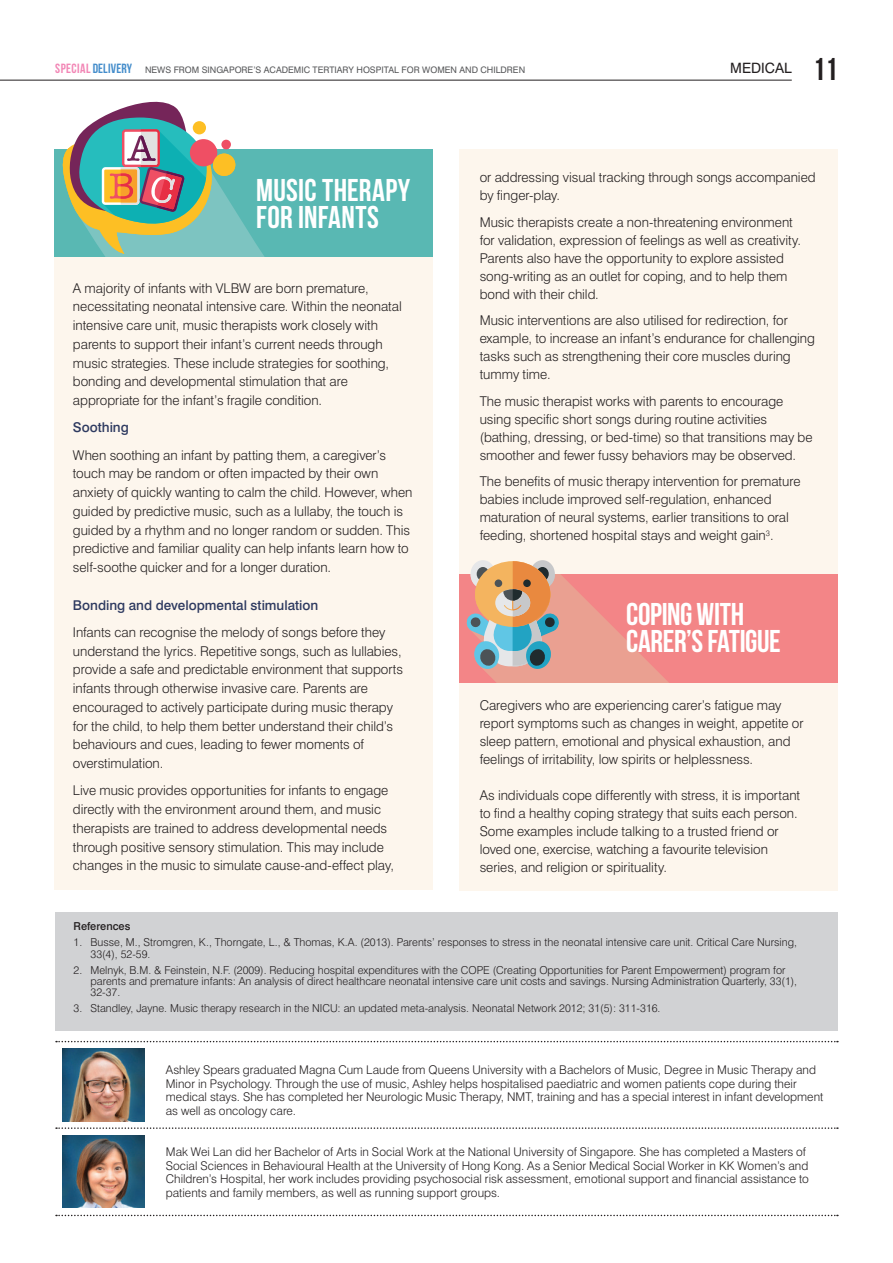
<style>
.page{position:relative;width:893px;height:1263px;background:#fff}
.page>*{position:absolute;margin:0;border:0;box-sizing:border-box;transform-origin:0 0}
.t1{font:31.5px/27px "Bebas Neue";letter-spacing:-.005em;color:#fff}
.t2{font:31.5px "Bebas Neue";color:#231f20}
.t3{font:14.25px "Swiss 721 BT";color:#231f20}
.t4{font:300 13.5px/18.8px "Swiss 721 BT";color:#231f20}
.t5{font:500 13.5px "Swiss 721 BT";color:#2e3a60}
.t6{font:300 12px/13.5px "Swiss 721 BT";color:#231f20}
.t7{font:300 10.95px/11.2px "Swiss 721 BT";color:#231f20}
.t8{font:500 10.95px "Swiss 721 BT";color:#231f20}
.t9{font:9px "Swiss 721 BT";color:#57585a}
.s1{font-family:"Bebas Neue";font-size:13.35px;color:#f287b6}
.s2{font-family:"Bebas Neue";font-size:13.35px;color:#448dcb}
</style>
<div class="page">
<div style="left:55px;top:250px;width:378px;height:640px;background:#fdf6ed"></div>
<div style="left:460px;top:149px;width:378px;height:741px;background:#fdf6ed"></div>
<div style="left:55px;top:149px;width:378px;height:108px;background:#59b8b3"></div>
<div style="left:55px;top:912px;width:783px;height:118px;background:#d1d2d4"></div>
<img style="left:62px;top:1135px;width:83px;height:72px">
<img style="left:62px;top:1049px;width:83px;height:72px">
<svg style="left:56px;top:1215px;width:782px;height:1px"></svg>
<svg style="left:56px;top:1127px;width:782px;height:2px"></svg>
<svg style="left:56px;top:1041px;width:782px;height:1px"></svg>
<svg style="left:62px;top:101px;width:203px;height:156px"></svg>
<div style="left:193px;top:121px;width:13px;height:13px;background:#fdbf24;border-radius:50%"></div>
<div style="left:221px;top:140px;width:10px;height:9px;background:#ef4f64;border-radius:50%"></div>
<div style="left:190px;top:139px;width:27px;height:27px;background:#ef4f64;border-radius:50%"></div>
<div style="left:213px;top:154px;width:22px;height:22px;background:#fdbf24;border-radius:50%"></div>
<div style="left:460px;top:574px;width:378px;height:108px;background:#f38587"></div>
<div style="left:471px;top:560px;width:24px;height:28px;background:#e6e7e9;border-radius:50%"></div>
<svg style="left:466px;top:561px;width:202px;height:121px"></svg>
<hr style="left:0;top:80px;width:792px;height:1px;background:#231f20">
<p class="t9" style="left:55px;top:64px;width:470px"><span class="s1">SPECIAL</span> <span class="s2">DELIVERY</span> NEWS FROM SINGAPORE’S ACADEMIC TERTIARY HOSPITAL FOR WOMEN AND CHILDREN</p>
<p class="t3" style="left:730px;top:60px;width:10px">MEDICAL</p>
<h1 class="t2" style="left:813px;top:52px;width:26px">11</h1>
<h1 class="t1" style="left:256px;top:176px;width:156px">MUSIC THERAPY<br>FOR INFANTS</h1>
<p class="t4" style="left:73px;top:278px;width:330px">A majority of infants with VLBW are born premature, necessitating neonatal intensive care. Within the neonatal intensive care unit, music therapists work closely with parents to support their infant’s current needs through music strategies. These include strategies for soothing, bonding and developmental stimulation that are appropriate for the infant’s fragile condition.</p>
<p class="t5" style="left:73px;top:419px;width:57px">Soothing</p>
<p class="t4" style="left:73px;top:445px;width:341px">When soothing an infant by patting them, a caregiver’s touch may be random or often impacted by their own anxiety of quickly wanting to calm the child. However, when guided by predictive music, such as a lullaby, the touch is guided by a rhythm and no longer random or sudden. This predictive and familiar quality can help infants learn how to self-soothe quicker and for a longer duration.</p>
<p class="t5" style="left:73px;top:596px;width:247px">Bonding and developmental stimulation</p>
<p class="t4" style="left:73px;top:622px;width:332px">Infants can recognise the melody of songs before they understand the lyrics. Repetitive songs, such as lullabies, provide a safe and predictable environment that supports infants through otherwise invasive care. Parents are encouraged to actively participate during music therapy for the child, to help them better understand their child’s behaviours and cues, leading to fewer moments of overstimulation.</p>
<p class="t4" style="left:73px;top:781px;width:323px">Live music provides opportunities for infants to engage directly with the environment around them, and music therapists are trained to address developmental needs through positive sensory stimulation. This may include changes in the music to simulate cause-and-effect play,</p>
<p class="t4" style="left:480px;top:168px;width:337px;line-height:18px">or addressing visual tracking through songs accompanied by finger-play.</p>
<p class="t4" style="left:480px;top:213px;width:323px;line-height:18px">Music therapists create a non-threatening environment for validation, expression of feelings as well as creativity.<br>Parents also have the opportunity to explore assisted song-writing as an outlet for coping, and to help them bond with their child.</p>
<p class="t4" style="left:480px;top:311px;width:337px;line-height:18px">Music interventions are also utilised for redirection, for example, to increase an infant’s endurance for challenging tasks such as strengthening their core muscles during tummy time.</p>
<p class="t4" style="left:480px;top:392px;width:334px;line-height:18px">The music therapist works with parents to encourage using specific short songs during routine activities (bathing, dressing, or bed-time) so that transitions may be smoother and fewer fussy behaviors may be observed.</p>
<p class="t4" style="left:480px;top:472px;width:322px;line-height:18px">The benefits of music therapy intervention for premature babies include improved self-regulation, enhanced maturation of neural systems, earlier transitions to oral feeding, shortened hospital stays and weight gain<sup>3</sup>.</p>
<h1 class="t1" style="left:626px;top:600px;width:156px">COPING WITH<br>CARER’S FATIGUE</h1>
<p class="t4" style="left:480px;top:696px;width:325px;line-height:18px">Caregivers who are experiencing carer’s fatigue may report symptoms such as changes in weight, appetite or sleep pattern, emotional and physical exhaustion, and feelings of irritability, low spirits or helplessness.</p>
<p class="t4" style="left:480px;top:786px;width:322px;line-height:18px">As individuals cope differently with stress, it is important to find a healthy coping strategy that suits each person.<br>Some examples include talking to a trusted friend or loved one, exercise, watching a favourite television series, and religion or spirituality.</p>
<p class="t8" style="left:74px;top:920px;width:58px">References</p>
<p class="t7" style="left:91px;top:937px;width:708px;text-indent:-17px">1. Busse, M., Stromgren, K., Thorngate, L., &amp; Thomas, K.A. (2013). Parents’ responses to stress in the neonatal intensive care unit. Critical Care Nursing,<br>33(4), 52-59.</p>
<p class="t7" style="left:91px;top:964px;width:708px;text-indent:-17px">2. Melnyk, B.M. &amp; Feinstein, N.F. (2009). Reducing hospital expenditures with the COPE (Creating Opportunities for Parent Empowerment) program for parents and premature infants: An analysis of direct healthcare neonatal intensive care unit costs and savings. Nursing Administration Quarterly, 33(1),<br>32-37.</p>
<p class="t7" style="left:74px;top:1002px;width:589px">3. Standley, Jayne. Music therapy research in the NICU: an updated meta-analysis. Neonatal Network 2012; 31(5): 311-316.</p>
<p class="t6" style="left:166px;top:1063px;width:659px">Ashley Spears graduated Magna Cum Laude from Queens University with a Bachelors of Music, Degree in Music Therapy and Minor in Psychology. Through the use of music, Ashley helps hospitalised paediatric and women patients cope during their medical stays. She has completed her Neurologic Music Therapy, NMT, training and has a special interest in infant development as well as oncology care.</p>
<p class="t6" style="left:166px;top:1145px;width:645px">Mak Wei Lan did her Bachelor of Arts in Social Work at the National University of Singapore. She has completed a Masters of Social Sciences in Behavioural Health at the University of Hong Kong. As a Senior Medical Social Worker in KK Women’s and Children’s Hospital, her work includes providing psychosocial risk assessment, emotional support and financial assistance to patients and family members, as well as running support groups.</p>
</div>
